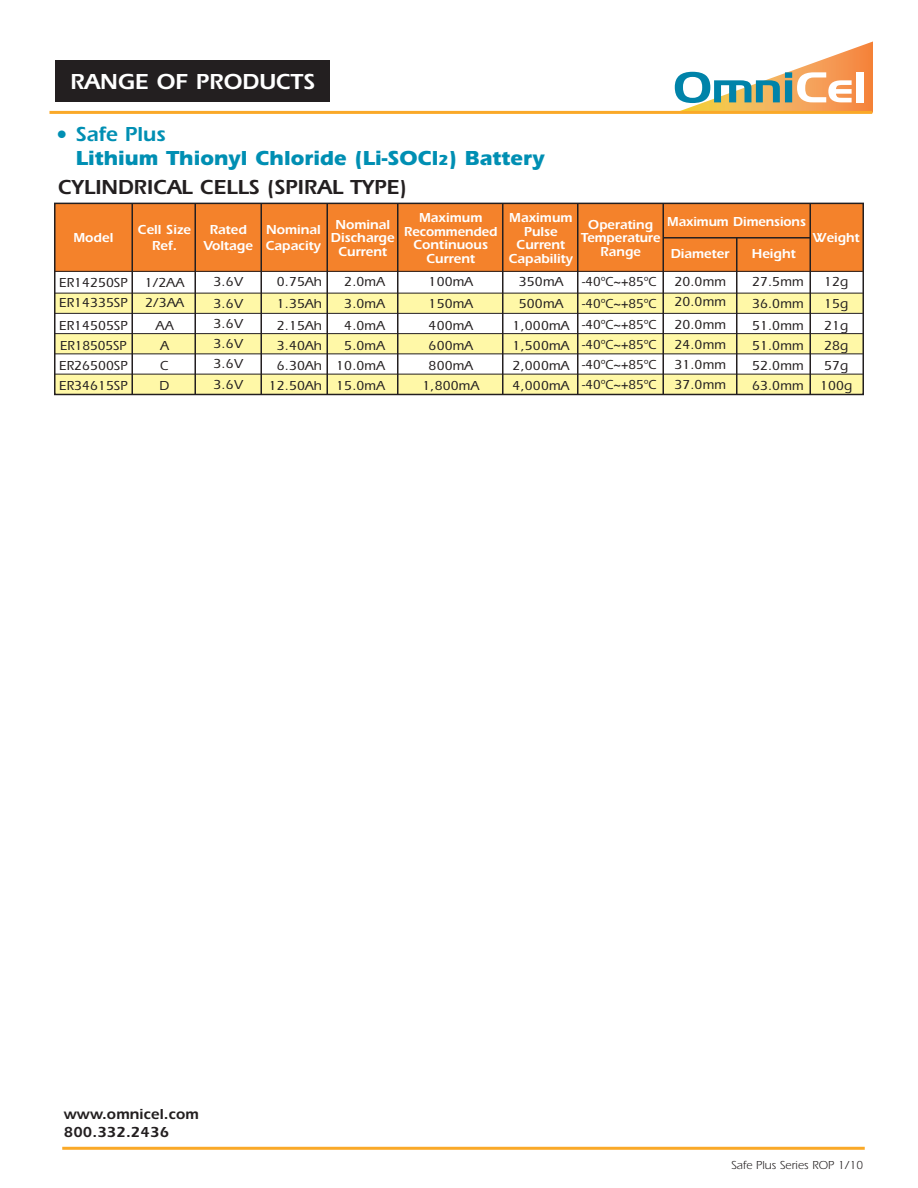
<style>
.page{position:relative;width:918px;height:1188px;background:#fff}
.page>*{position:absolute;margin:0;border:0;box-sizing:border-box;transform-origin:0 0}
.t1{font:600 22.5px "Itc Eras";color:#fff}
.t2{font:700 21px/23.5px "Itc Eras";color:#008fb3}
.t3{font:600 21px "Itc Eras";color:#231f20}
.t4{font:600 15px/18px "Itc Eras";letter-spacing:.005em;color:#231f20}
.t5{font:500 13.5px/20.2px "Itc Eras";letter-spacing:.01em;color:#231f20;text-align:justify}
.t6{font:600 13.5px/13.5px "Itc Eras";color:#fff;text-align:center}
.t7{font:600 13.5px "Itc Eras";color:#fff;scale:.96 1}
.t8{font:12px "Itc Eras";color:#231f20}
.s1{font-family:"Verdana";font-weight:400}
.s2{font-weight:600}
.s3{font-size:15px}
</style>
<div class="page">
<svg style="left:675px;top:41px;width:198px;height:72px"></svg>
<div style="left:857px;top:72px;width:7px;height:30px;background:#fff"></div>
<div style="left:55px;top:60px;width:274px;height:42px;background:#231f20"></div>
<hr style="left:50px;top:111px;width:822px;height:3px;background:#faa928">
<div style="left:54px;top:294px;width:810px;height:19px;background:#fff8a7"></div>
<div style="left:54px;top:334px;width:810px;height:20px;background:#fff8a7"></div>
<div style="left:54px;top:375px;width:810px;height:19px;background:#fff8a7"></div>
<div style="left:54px;top:203px;width:810px;height:68px;background:#f4822b"></div>
<hr style="left:54px;top:271px;width:809px;height:1px;background:#231f20">
<hr style="left:54px;top:293px;width:809px;height:1px;background:#231f20">
<hr style="left:54px;top:313px;width:809px;height:1px;background:#231f20">
<hr style="left:54px;top:333px;width:809px;height:1px;background:#231f20">
<hr style="left:54px;top:353px;width:809px;height:1px;background:#231f20">
<hr style="left:54px;top:374px;width:809px;height:1px;background:#231f20">
<hr style="left:131px;top:204px;width:2px;height:190px;background:#231f20">
<hr style="left:194px;top:204px;width:2px;height:190px;background:#231f20">
<hr style="left:260px;top:204px;width:2px;height:190px;background:#231f20">
<hr style="left:326px;top:204px;width:2px;height:190px;background:#231f20">
<hr style="left:397px;top:204px;width:1px;height:190px;background:#231f20">
<hr style="left:502px;top:204px;width:1px;height:190px;background:#231f20">
<hr style="left:577px;top:204px;width:1px;height:190px;background:#231f20">
<hr style="left:662px;top:204px;width:2px;height:190px;background:#231f20">
<hr style="left:736px;top:238px;width:1px;height:156px;background:#231f20">
<hr style="left:809px;top:204px;width:2px;height:190px;background:#231f20">
<hr style="left:663px;top:237px;width:147px;height:2px;background:#231f20">
<div style="left:54px;top:203px;width:810px;height:192px;border:2px solid #231f20"></div>
<hr style="left:62px;top:1147px;width:803px;height:3px;background:#faa928">
<h1 class="t1" style="left:70px;top:74px;width:246px">RANGE OF PRODUCTS</h1>
<h2 class="t2" style="left:76px;top:125px;width:471px;text-indent:-20px"><span class="s1">•</span> <span class="s2">Safe Plus<br></span>Lithium Thionyl Chloride (Li-SOCl<span class="s3">2</span>) Battery</h2>
<h2 class="t3" style="left:58px;top:179px;width:350px">CYLINDRICAL CELLS (SPIRAL TYPE)</h2>
<p class="t6" style="left:73px;top:233px;width:42px">Model</p>
<p class="t6" style="left:138px;top:223px;width:55px;line-height:16.2px">Cell Size<br>Ref.</p>
<p class="t6" style="left:204px;top:223px;width:51px;line-height:16.2px">Rated<br>Voltage</p>
<p class="t6" style="left:266px;top:223px;width:57px;line-height:16.2px;text-align:left">Nominal<br>Capacity</p>
<p class="t6" style="left:331px;top:219px;width:65px">Nominal<br>Discharge<br>Current</p>
<p class="t6" style="left:404px;top:212px;width:95px">Maximum<br>Recommended<br>Continuous<br>Current</p>
<p class="t6" style="left:509px;top:212px;width:66px">Maximum<br>Pulse<br>Current<br>Capability</p>
<p class="t6" style="left:581px;top:219px;width:81px">Operating<br>Temperature<br>Range</p>
<p class="t5" style="left:59px;top:274px;width:70px">ER14250SP<br>ER14335SP</p>
<p class="t5" style="left:59px;top:316px;width:70px">ER14505SP ER18505SP ER26500SP ER34615SP</p>
<p class="t5" style="left:145px;top:274px;width:41px">1/2AA<br>2/3AA</p>
<p class="t5" style="left:156px;top:316px;width:19px;text-align:left">AA<br>A<br>C<br>D</p>
<p class="t5" style="left:214px;top:271px;width:31px;line-height:22.4px">3.6V<br>3.6V</p>
<p class="t5" style="left:214px;top:315px;width:31px">3.6V 3.6V 3.6V 3.6V</p>
<p class="t5" style="left:277px;top:271px;width:47px;line-height:22.2px">0.75Ah 1.35Ah 2.15Ah</p>
<p class="t5" style="left:269px;top:337px;width:55px;text-align:center">3.40Ah<br>6.30Ah<br>12.50Ah</p>
<p class="t5" style="left:344px;top:272px;width:42px;line-height:22.2px">2.0mA 3.0mA 4.0mA</p>
<p class="t5" style="left:336px;top:337px;width:50px;text-align:center">5.0mA<br>10.0mA<br>15.0mA</p>
<p class="t5" style="left:429px;top:272px;width:46px;line-height:22.2px">100mA 150mA 400mA</p>
<p class="t5" style="left:423px;top:337px;width:58px;text-align:center">600mA<br>800mA<br>1,800mA</p>
<p class="t5" style="left:513px;top:272px;width:58px;line-height:22.2px;text-align:center">350mA<br>500mA<br>1,000mA</p>
<p class="t5" style="left:513px;top:337px;width:58px">1,500mA 2,000mA 4,000mA</p>
<p class="t5" style="left:582px;top:272px;width:76px;line-height:22.4px">-40ºC~+85ºC -40ºC~+85ºC</p>
<p class="t5" style="left:582px;top:315px;width:76px">-40ºC~+85ºC -40ºC~+85ºC -40ºC~+85ºC -40ºC~+85ºC</p>
<p class="t6" style="left:667px;top:216px;width:140px">Maximum Dimensions</p>
<p class="t6" style="left:671px;top:248px;width:61px">Diameter</p>
<p class="t6" style="left:752px;top:248px;width:46px">Height</p>
<p class="t5" style="left:674px;top:273px;width:53px">20.0mm<br>20.0mm</p>
<p class="t5" style="left:674px;top:315px;width:53px">20.0mm 24.0mm 31.0mm 37.0mm</p>
<p class="t5" style="left:752px;top:272px;width:53px;line-height:22.2px">27.5mm 36.0mm 51.0mm</p>
<p class="t5" style="left:752px;top:337px;width:53px">51.0mm 52.0mm 63.0mm</p>
<p class="t7" style="left:813px;top:233px;width:50px">Weight</p>
<p class="t5" style="left:824px;top:272px;width:26px;line-height:22.2px">12g 15g 21g</p>
<p class="t5" style="left:820px;top:337px;width:34px;text-align:left">28g<br>57g<br>100g</p>
<p class="t4" style="left:64px;top:1107px;width:137px">www.omnicel.com<br>800.332.2436</p>
<p class="t8" style="left:731px;top:1161px;width:133px">Safe Plus Series ROP 1/10</p>
</div>
